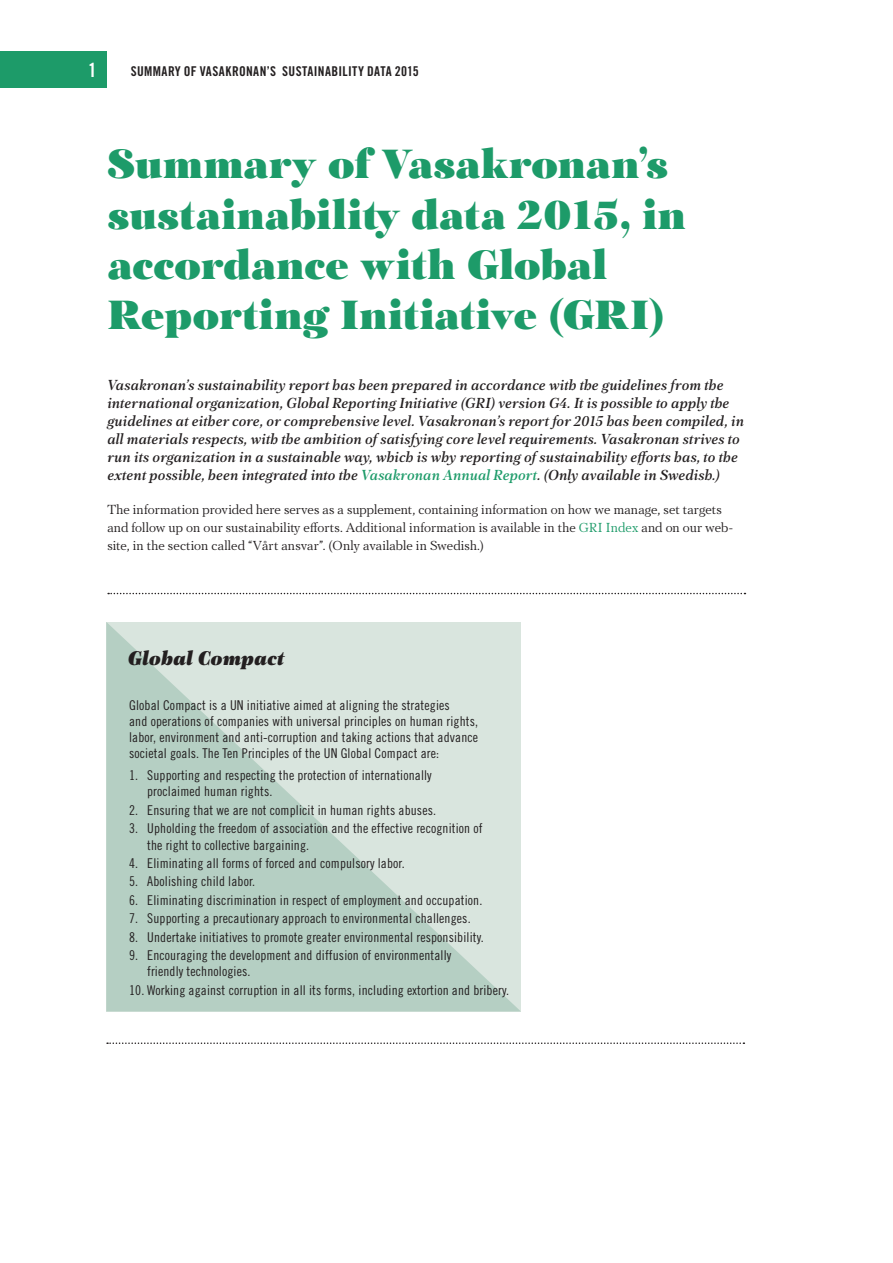
<style>
.page{position:relative;width:893px;height:1263px;background:#fff}
.page>*{position:absolute;margin:0;border:0;box-sizing:border-box;transform-origin:0 0}
.t1{font:42px/50.4px "PF Regal Display Pro U Black";letter-spacing:-.005em;color:#1d9b69}
.t2{font:italic 20.25px "PF Regal Text Pro U Black";color:#231f20}
.t3{font:19.5px "Trade Gothic LT Std Bd Cn 20";color:#fff}
.t4{font:italic 500 15px/18px "PF Regal Text Pro";letter-spacing:.01em;color:#231f20}
.t5{font:13.5px/16.2px "Trade Gothic LT Std Cn 18";letter-spacing:.01em;color:#231f20}
.t6{font:13.5px/18px "PF Regal Text Pro Regular A";letter-spacing:.01em;color:#231f20}
.t7{font:13.5px "Trade Gothic LT Std Bd Cn 20";letter-spacing:.025em;color:#231f20}
.s1{color:#1d9b69}
</style>
<div class="page">
<div style="left:0;top:52px;width:107px;height:36px;background:#1d9b69"></div>
<svg style="left:108px;top:593px;width:637px;height:1px"></svg>
<svg style="left:107px;top:1042px;width:637px;height:2px"></svg>
<svg style="left:106px;top:622px;width:415px;height:389px;background:#c6d9d0"></svg>
<p class="t3" style="left:88px;top:58px;width:10px">1</p>
<p class="t7" style="left:131px;top:63px;width:290px">SUMMARY OF VASAKRONAN’S SUSTAINABILITY DATA 2015</p>
<p class="t1" style="left:107px;top:140px;width:580px">Summary of Vasakronan’s sustainability data 2015, in accordance with Global</p>
<p class="t1" style="left:107px;top:291px;width:559px">Reporting Initiative (GRI)</p>
<p class="t4" style="left:107px;top:376px;width:638px">Vasakronan’s sustainability report has been prepared in accordance with the guidelines from the international organization, Global Reporting Initiative (GRI) version G4. It is possible to apply the guidelines at either core, or comprehensive level. Vasakronan’s report for 2015 has been compiled, in all materials respects, with the ambition of satisfying core level requirements. Vasakronan strives to run its organization in a sustainable way, which is why reporting of sustainability efforts has, to the extent possible, been integrated into the <span class="s1">Vasakronan Annual Report</span>. (Only available in Swedish.)</p>
<p class="t6" style="left:107px;top:501px;width:627px">The information provided here serves as a supplement, containing information on how we manage, set targets and follow up on our sustainability efforts. Additional information is available in the <span class="s1">GRI Index</span> and on our web&shy;site, in the section called “Vårt ansvar”. (Only available in Swedish.)</p>
<p class="t2" style="left:128px;top:645px;width:158px">Global Compact</p>
<p class="t5" style="left:129px;top:697px;width:350px">Global Compact is a UN initiative aimed at aligning the strategies<br>and operations of companies with universal principles on human rights, labor, environment and anti-corruption and taking actions that advance societal goals. The Ten Principles of the UN Global Compact are:</p>
<p class="t5" style="left:147px;top:767px;width:286px;text-indent:-18px">1. Supporting and respecting the protection of internationally proclaimed human rights.</p>
<p class="t5" style="left:129px;top:802px;width:308px">2. Ensuring that we are not complicit in human rights abuses.</p>
<p class="t5" style="left:147px;top:820px;width:337px;text-indent:-18px">3. Upholding the freedom of association and the effective recognition of the right to collective bargaining.</p>
<p class="t5" style="left:129px;top:855px;width:277px">4. Eliminating all forms of forced and compulsory labor.</p>
<p class="t5" style="left:129px;top:873px;width:128px">5. Abolishing child labor.</p>
<p class="t5" style="left:129px;top:892px;width:355px">6. Eliminating discrimination in respect of employment and occupation.</p>
<p class="t5" style="left:129px;top:910px;width:343px">7. Supporting a precautionary approach to environmental challenges.</p>
<p class="t5" style="left:129px;top:929px;width:356px">8. Undertake initiatives to promote greater environmental responsibility.</p>
<p class="t5" style="left:147px;top:947px;width:306px;text-indent:-18px">9. Encouraging the development and diffusion of environmentally friendly technologies.</p>
<p class="t5" style="left:129px;top:982px;width:382px">10. Working against corruption in all its forms, including extortion and bribery.</p>
</div>
